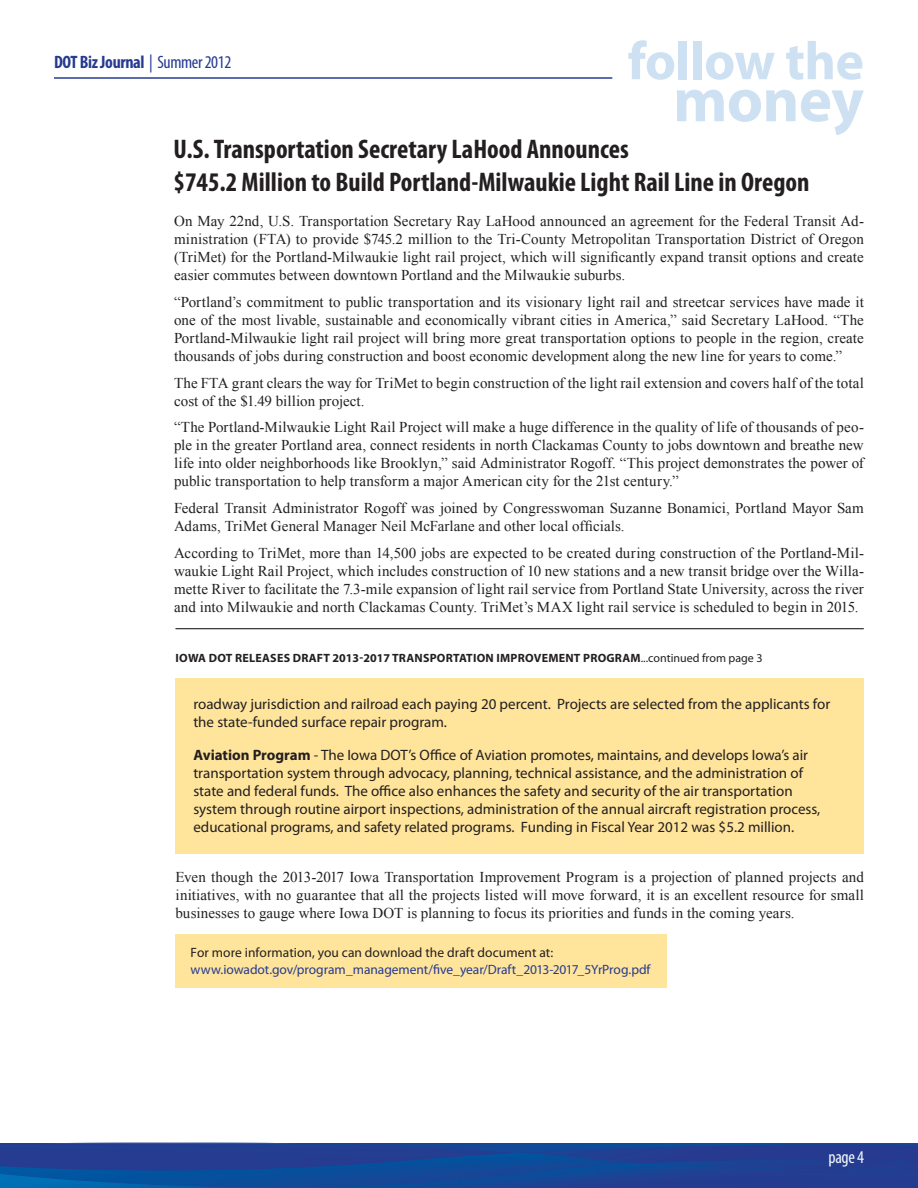
<style>
.page{position:relative;width:918px;height:1188px;background:#fff}
.page>*{position:absolute;margin:0;border:0;box-sizing:border-box;transform-origin:0 0}
.t1{font:700 63px "Myriad Pro";letter-spacing:-.01em;color:#cee1f3}
.t2{font:700 54px "Myriad Pro";letter-spacing:-.01em;color:#cee1f3}
.Headline{font:700 condensed 27px/33px "Myriad Pro";color:#231f20}
.t3{font:700 condensed 18px "Myriad Pro";letter-spacing:-.02em;color:#263b90}
.t4{font:condensed 18px "Myriad Pro";color:#f0f9fb}
.Italicized_subhead{font:15px/18px "Times New Roman";letter-spacing:.005em;color:#231f20;text-align:justify}
.Sidebar_text{font:15px/18px "Myriad Pro";color:#231f20}
.Italicized_subhead-2{font:13.5px/16.5px "Myriad Pro";color:#263b90}
.t5{font:700 12px "Myriad Pro";letter-spacing:.02em;color:#231f20}
.s1{font-weight:400}
.s2{font-weight:700}
.s3{color:#231f20}
</style>
<div class="page">
<div style="left:176px;top:678px;width:688px;height:176px;background:#ffe49c"></div>
<div style="left:176px;top:934px;width:491px;height:54px;background:#ffe49c"></div>
<svg style="left:0;top:1142px;width:918px;height:46px"></svg>
<img style="left:0;top:1163px;width:918px;height:24px">
<hr style="left:54px;top:77px;width:558px;height:2px;background:#263b90">
<hr style="left:176px;top:628px;width:688px;height:1px;background:#040503">
<p class="t3" style="left:54px;top:51px;width:179px">DOT Biz Journal <span class="s1">| Summer 2012</span></p>
<p class="t2" style="left:628px;top:26px;width:238px">follow the</p>
<p class="t1" style="left:673px;top:59px;width:192px">money</p>
<p class="Headline" style="left:174px;top:132px;width:637px">U.S. Transportation Secretary LaHood Announces<br>$745.2 Million to Build Portland-Milwaukie Light Rail Line in Oregon</p>
<p class="Italicized_subhead" style="left:174px;top:212px;width:691px">On May 22nd, U.S. Transportation Secretary Ray LaHood announced an agreement for the Federal Transit Ad&shy;ministration (FTA) to provide $745.2 million to the Tri-County Metropolitan Transportation District of Oregon (TriMet) for the Portland-Milwaukie light rail project, which will significantly expand transit options and create easier commutes between downtown Portland and the Milwaukie suburbs.</p>
<p class="Italicized_subhead" style="left:174px;top:293px;width:691px">“Portland’s commitment to public transportation and its visionary light rail and streetcar services have made it one of the most livable, sustainable and economically vibrant cities in America,” said Secretary LaHood. “The Portland-Milwaukie light rail project will bring more great transportation options to people in the region, create thousands of jobs during construction and boost economic development along the new line for years to come.”</p>
<p class="Italicized_subhead" style="left:174px;top:373px;width:691px">The FTA grant clears the way for TriMet to begin construction of the light rail extension and covers half of the total cost of the $1.49 billion project.</p>
<p class="Italicized_subhead" style="left:174px;top:418px;width:691px">“The Portland-Milwaukie Light Rail Project will make a huge difference in the quality of life of thousands of peo&shy;ple in the greater Portland area, connect residents in north Clackamas County to jobs downtown and breathe new life into older neighborhoods like Brooklyn,” said Administrator Rogoff. “This project demonstrates the power of public transportation to help transform a major American city for the 21st century.”</p>
<p class="Italicized_subhead" style="left:174px;top:499px;width:691px">Federal Transit Administrator Rogoff was joined by Congresswoman Suzanne Bonamici, Portland Mayor Sam<br>Adams, TriMet General Manager Neil McFarlane and other local officials.</p>
<p class="Italicized_subhead" style="left:174px;top:543px;width:691px">According to TriMet, more than 14,500 jobs are expected to be created during construction of the Portland-Mil&shy;waukie Light Rail Project, which includes construction of 10 new stations and a new transit bridge over the Willa&shy;mette River to facilitate the 7.3-mile expansion of light rail service from Portland State University, across the river and into Milwaukie and north Clackamas County. TriMet’s MAX light rail service is scheduled to begin in 2015.</p>
<p class="t5" style="left:176px;top:650px;width:588px">IOWA DOT RELEASES DRAFT 2013-2017 TRANSPORTATION IMPROVEMENT PROGRAM<span class="s1">...continued from page 3</span></p>
<p class="Sidebar_text" style="left:193px;top:694px;width:638px">roadway jurisdiction and railroad each paying 20 percent. Projects are selected from the applicants for the state-funded surface repair program.</p>
<p class="Sidebar_text" style="left:193px;top:746px;width:629px"><span class="s2">Aviation Program</span> - The Iowa DOT’s Office of Aviation promotes, maintains, and develops Iowa’s air transportation system through advocacy, planning, technical assistance, and the administration of state and federal funds. The office also enhances the safety and security of the air transportation system through routine airport inspections, administration of the annual aircraft registration process, educational programs, and safety related programs. Funding in Fiscal Year 2012 was $5.2 million.</p>
<p class="Italicized_subhead" style="left:176px;top:868px;width:690px">Even though the 2013-2017 Iowa Transportation Improvement Program is a projection of planned projects and initiatives, with no guarantee that all the projects listed will move forward, it is an excellent resource for small businesses to gauge where Iowa DOT is planning to focus its priorities and funds in the coming years.</p>
<p class="Italicized_subhead-2" style="left:191px;top:944px;width:461px"><span class="s3">For more information, you can download the draft document at: </span>www.iowadot.gov/program_management/five_year/Draft_2013-2017_5YrProg.pdf</p>
<p class="t4" style="left:829px;top:1146px;width:37px">page 4</p>
</div>
